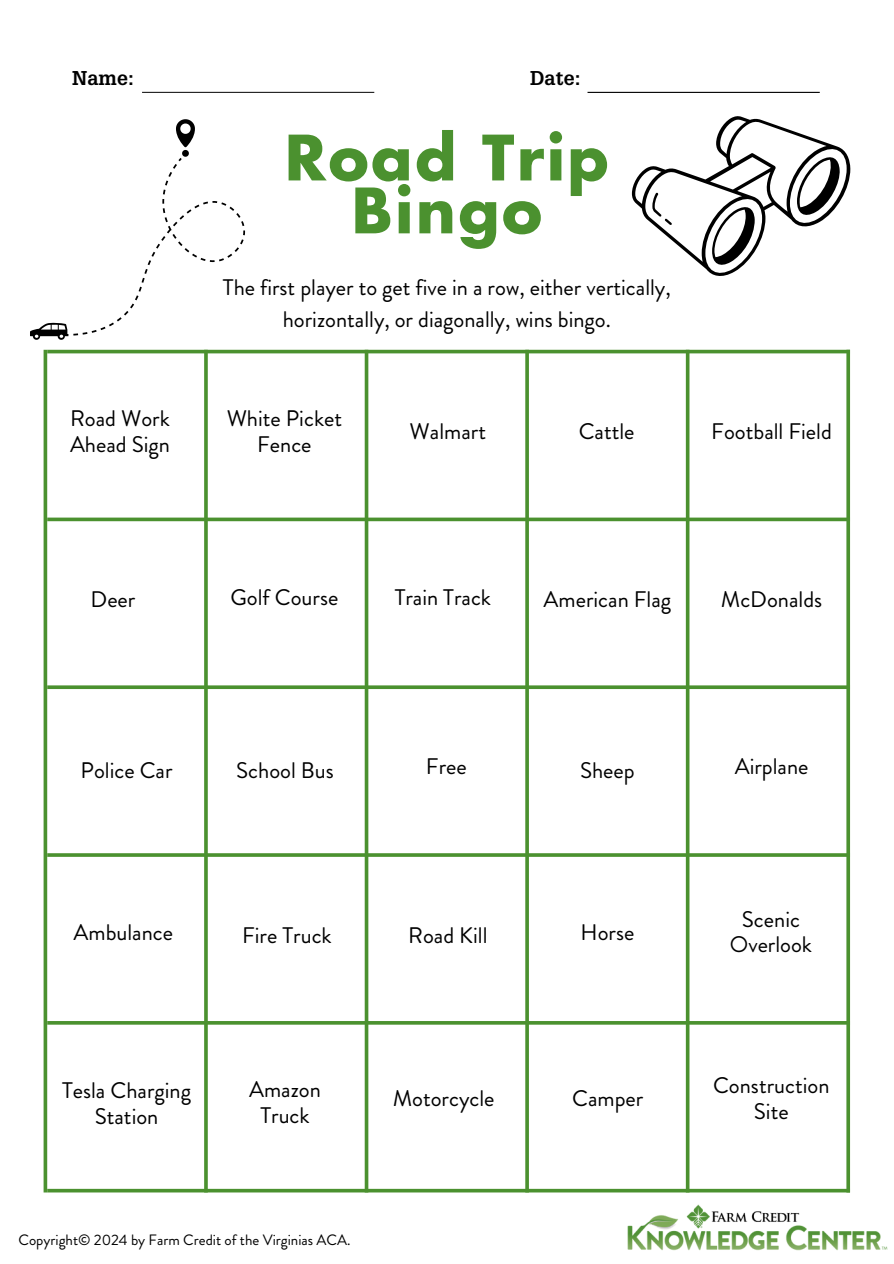
<style>
.page{position:relative;width:894px;height:1264px;background:#fff}
.page>*{position:absolute;margin:0;border:0;box-sizing:border-box;transform-origin:0 0}
.t1{font:700 60.75px/52.8px "Futura LT Pro";letter-spacing:.04em;color:#4b912f;text-align:center}
.t2{font:22.5px/25.8px "Brandon Grotesque";color:#000;text-align:center}
.t3{font:700 19.5px "Glypha LT Pro";color:#000}
.t4{font:15px "Brandon Grotesque";color:#000}
</style>
<div class="page">
<hr style="left:47px;top:350px;width:802px;height:3px;background:#4b912f">
<svg style="left:47px;top:517px;width:799px;height:4px;background:#65a04d"></svg>
<svg style="left:47px;top:685px;width:799px;height:4px;background:#5c9b43"></svg>
<hr style="left:47px;top:853px;width:802px;height:3px;background:#4b912f">
<hr style="left:47px;top:1021px;width:802px;height:3px;background:#4b912f">
<svg style="left:47px;top:1188px;width:799px;height:4px;background:#71a85b"></svg>
<hr style="left:44px;top:350px;width:3px;height:842px;background:#4b912f">
<svg style="left:364px;top:353px;width:4px;height:839px;background:#6aa453"></svg>
<svg style="left:204px;top:353px;width:4px;height:839px;background:#5a9a40"></svg>
<hr style="left:525px;top:350px;width:3px;height:842px;background:#4b912f">
<svg style="left:685px;top:353px;width:4px;height:839px;background:#70a75a"></svg>
<hr style="left:846px;top:350px;width:3px;height:842px;background:#4b912f">
<hr style="left:142px;top:92px;width:232px;height:1px;background:#1e1e1e">
<hr style="left:587px;top:92px;width:232px;height:1px;background:#000">
<svg style="left:30px;top:119px;width:215px;height:221px"></svg>
<svg style="left:631px;top:116px;width:219px;height:160px"></svg>
<img style="left:627px;top:1204px;width:260px;height:46px">
<h3 class="t3" style="left:72px;top:71px;width:64px">Name:</h3>
<p class="t3" style="left:530px;top:71px;width:52px">Date:</p>
<h2 class="t2" style="left:70px;top:405px;width:101px;text-align:left">Road Work<br>Ahead Sign</h2>
<p class="t1" style="left:284px;top:134px;width:325px">Road Trip<br>Bingo</p>
<h1 class="t2" style="left:223px;top:272px;width:449px;line-height:31.5px">The first player to get five in a row, either vertically, horizontally, or diagonally, wins bingo.</h1>
<h2 class="t2" style="left:226px;top:405px;width:117px">White Picket<br>Fence</h2>
<h2 class="t2" style="left:409px;top:419px;width:78px">Walmart</h2>
<h2 class="t2" style="left:578px;top:419px;width:57px">Cattle</h2>
<h2 class="t2" style="left:711px;top:418px;width:122px">Football Field</h2>
<h2 class="t2" style="left:90px;top:586px;width:46px">Deer</h2>
<h2 class="t2" style="left:230px;top:584px;width:109px">Golf Course</h2>
<h2 class="t2" style="left:543px;top:586px;width:129px">American Flag</h2>
<h2 class="t2" style="left:394px;top:584px;width:98px">Train Track</h2>
<h2 class="t2" style="left:720px;top:586px;width:103px">McDonalds</h2>
<h2 class="t2" style="left:81px;top:758px;width:93px">Police Car</h2>
<h2 class="t2" style="left:426px;top:753px;width:42px">Free</h2>
<h2 class="t2" style="left:236px;top:758px;width:99px">School Bus</h2>
<h2 class="t2" style="left:580px;top:758px;width:56px">Sheep</h2>
<h2 class="t2" style="left:74px;top:919px;width:101px">Ambulance</h2>
<h2 class="t2" style="left:242px;top:923px;width:91px">Fire Truck</h2>
<h2 class="t2" style="left:580px;top:919px;width:55px">Horse</h2>
<h2 class="t2" style="left:408px;top:923px;width:81px">Road Kill</h2>
<h2 class="t2" style="left:62px;top:1077px;width:130px">Tesla Charging<br>Station</h2>
<h2 class="t2" style="left:249px;top:1076px;width:73px">Amazon<br>Truck</h2>
<h2 class="t4" style="left:18px;top:1229px;width:333px">Copyright© 2024 by Farm Credit of the Virginias ACA.</h2>
<h2 class="t2" style="left:392px;top:1085px;width:103px">Motorcycle</h2>
<h2 class="t2" style="left:572px;top:1085px;width:73px">Camper</h2>
<h2 class="t2" style="left:734px;top:753px;width:75px">Airplane</h2>
<h2 class="t2" style="left:729px;top:906px;width:84px">Scenic<br>Overlook</h2>
<h2 class="t2" style="left:712px;top:1072px;width:118px">Construction<br>Site</h2>
</div>
